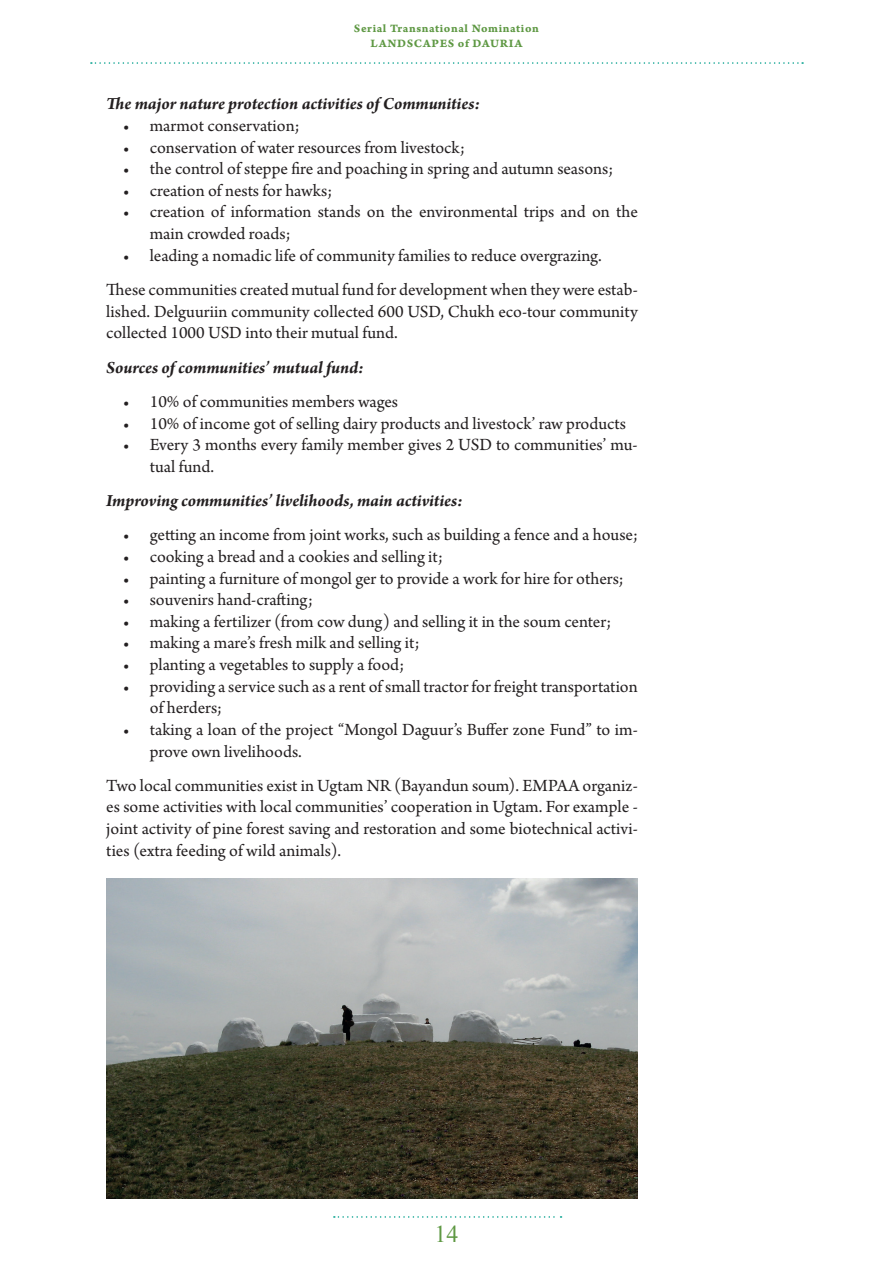
<style>
.page{position:relative;width:893px;height:1263px;background:#fff}
.page>*{position:absolute;margin:0;border:0;box-sizing:border-box;transform-origin:0 0}
.t1{font:24px "Times New Roman";color:#5e9843}
.t2{font:18px/21.6px "Arno Pro";color:#231f20}
.t3{font:italic 700 18px "Arno Pro";letter-spacing:-.005em;color:#231f20}
.t4{font:12px/14.4px "Arno Pro Bold Caption";letter-spacing:.05em;color:#5e9843;text-align:center}
</style>
<div class="page">
<svg style="left:91px;top:62px;width:712px;height:2px"></svg>
<svg style="left:334px;top:1216px;width:228px;height:2px"></svg>
<img style="left:106px;top:878px;width:532px;height:320px">
<p class="t4" style="left:354px;top:22px;width:187px">Serial Transnational Nomination<br>LANDSCAPES of DAURIA</p>
<p class="t3" style="left:106px;top:93px;width:375px">The major nature protection activities of Communities:</p>
<p class="t2" style="left:123px;top:116px;width:178px">• marmot conservation;</p>
<p class="t2" style="left:123px;top:137px;width:344px">• conservation of water resources from livestock;</p>
<p class="t2" style="left:123px;top:159px;width:492px">• the control of steppe fire and poaching in spring and autumn seasons;</p>
<p class="t2" style="left:123px;top:181px;width:211px">• creation of nests for hawks;</p>
<p class="t2" style="left:150px;top:202px;width:490px;text-indent:-27px">• creation of information stands on the environmental trips and on the main crowded roads;</p>
<p class="t2" style="left:106px;top:239px;width:533px;line-height:34.3px;text-indent:17px">• leading a nomadic life of community families to reduce overgrazing.<br>These communities created mutual fund for development when they were estab-</p>
<p class="t2" style="left:106px;top:301px;width:533px">lished. Delguuriin community collected 600 USD, Chukh eco-tour community collected 1000 USD into their mutual fund.</p>
<p class="t3" style="left:106px;top:356px;width:259px">Sources of communities’ mutual fund:</p>
<p class="t2" style="left:123px;top:392px;width:277px">• 10% of communities members wages</p>
<p class="t2" style="left:123px;top:413px;width:505px">• 10% of income got of selling dairy products and livestock’ raw products</p>
<p class="t2" style="left:150px;top:435px;width:489px;text-indent:-27px">• Every 3 months every family member gives 2 USD to communities’ mu&shy;tual fund.</p>
<p class="t3" style="left:106px;top:490px;width:358px">Improving communities’ livelihoods, main activities:</p>
<p class="t2" style="left:123px;top:525px;width:517px">• getting an income from joint works, such as building a fence and a house;</p>
<p class="t2" style="left:123px;top:547px;width:322px">• cooking a bread and a cookies and selling it;</p>
<p class="t2" style="left:123px;top:568px;width:502px">• painting a furniture of mongol ger to provide a work for hire for others;</p>
<p class="t2" style="left:123px;top:590px;width:192px">• souvenirs hand-crafting;</p>
<p class="t2" style="left:123px;top:612px;width:490px">• making a fertilizer (from cow dung) and selling it in the soum center;</p>
<p class="t2" style="left:123px;top:633px;width:298px">• making a mare’s fresh milk and selling it;</p>
<p class="t2" style="left:123px;top:655px;width:283px">• planting a vegetables to supply a food;</p>
<p class="t2" style="left:150px;top:676px;width:489px;text-indent:-27px">• providing a service such as a rent of small tractor for freight transportation of herders;</p>
<p class="t2" style="left:150px;top:720px;width:489px;text-indent:-27px">• taking a loan of the project “Mongol Daguur’s Buffer zone Fund” to im&shy;prove own livelihoods.</p>
<p class="t2" style="left:106px;top:776px;width:533px;text-align:justify">Two local communities exist in Ugtam NR (Bayandun soum). EMPAA organiz&shy;es some activities with local communities’ cooperation in Ugtam. For example - joint activity of pine forest saving and restoration and some biotechnical activi&shy;ties (extra feeding of wild animals).</p>
<h1 class="t1" style="left:434px;top:1218px;width:25px">14</h1>
</div>
